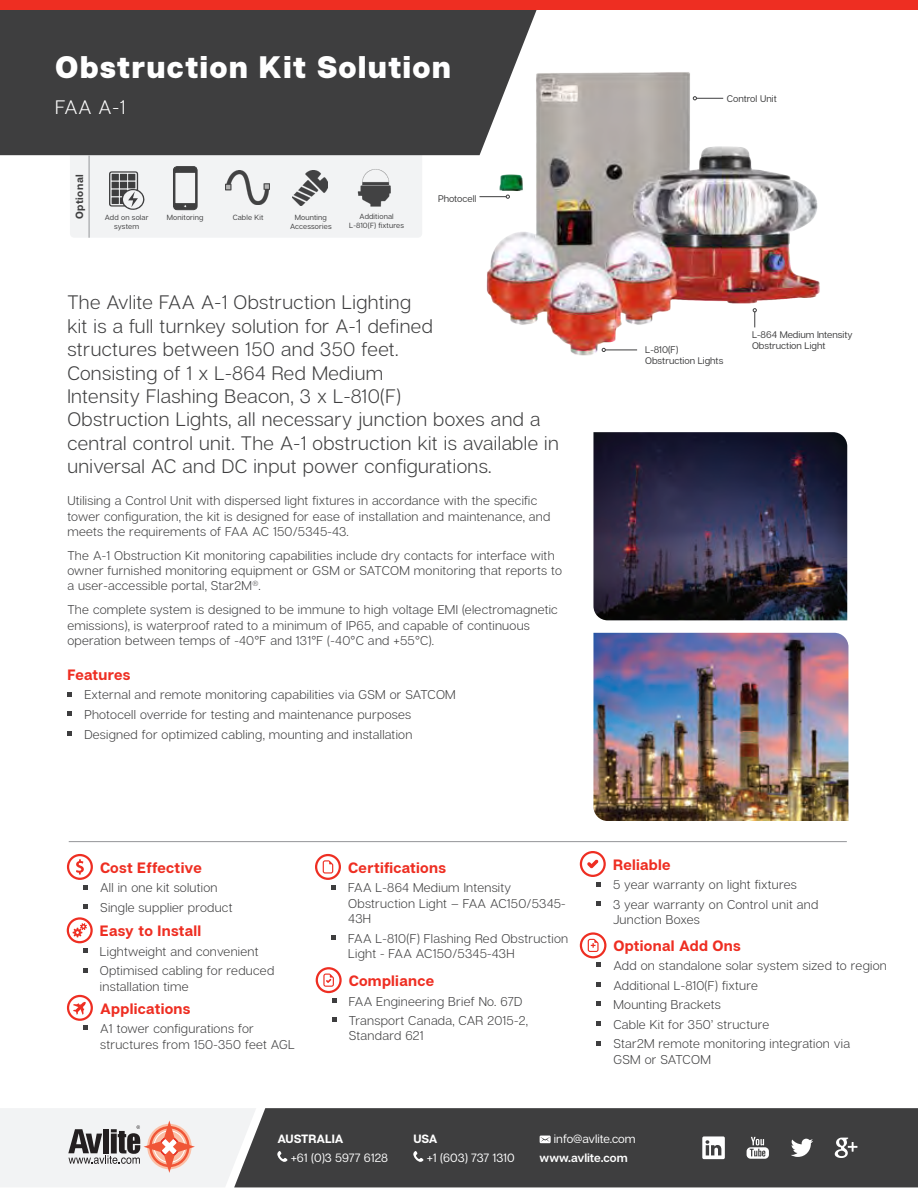
<style>
.page{position:relative;width:918px;height:1188px;background:#fff}
.page>*{position:absolute;margin:0;border:0;box-sizing:border-box;transform-origin:0 0}
.t1{font:800 31.05px "Articulat C Fv 2";letter-spacing:.04em;color:#fff}
.Intro_Paragraph{font:300 19.5px/23.4px "Articulat C Fv 2";letter-spacing:.02em;color:#3e3e3f}
.t2{font:300 19.5px "Articulat C Fv 2";color:#fff}
.Small_Red_Heading_In{font:700 15px "Articulat C Fv 2";letter-spacing:.02em;color:#ee2e22}
.Dot_Points{font:300 12.75px/15.3px "Articulat C Fv 2";letter-spacing:.02em;color:#3e3e3f}
.Body_Copy{font:300 12.75px/15.3px "Articulat C Fv 2";letter-spacing:.02em;color:#3e3e3f}
.t3{font:12px "Articulat C Fv 2 Text";color:#fff}
.t4{font:600 12px "Articulat C Fv 2";color:#fff}
.t5{font:700 12px "Articulat C Fv 2";color:#fff}
.t6{font:700 10.5px "Articulat C Fv 2";letter-spacing:.04em;color:#3e3e3f}
.Caption_8_10{font:9.6px/11.6px "Articulat C Fv 2 Text";color:#3e3e3f}
.Body_Copy-2{font:7.5px/9px "Articulat C Fv 2 Text";letter-spacing:.02em;color:#3e3e3f;text-align:center}
</style>
<div class="page">
<img style="left:434px;top:72px;width:386px;height:284px">
<div style="left:70px;top:137px;width:352px;height:101px;background:#f2f3f4;border-radius:4px"></div>
<hr style="left:89px;top:156px;width:1px;height:82px;background:#939598">
<svg style="left:109px;top:171px;width:36px;height:39px"></svg>
<hr style="left:69px;top:841px;width:778px;height:1px;background:#939598">
<div style="left:256px;top:1108px;width:662px;height:79px;background:#3e3e3f"></div>
<svg style="left:277px;top:1151px;width:11px;height:11px"></svg>
<svg style="left:413px;top:1151px;width:11px;height:11px"></svg>
<svg style="left:540px;top:1136px;width:11px;height:7px"></svg>
<svg style="left:0;top:1108px;width:256px;height:79px"></svg>
<svg style="left:702px;top:1136px;width:23px;height:23px"></svg>
<svg style="left:747px;top:1137px;width:22px;height:22px"></svg>
<svg style="left:791px;top:1139px;width:22px;height:18px"></svg>
<svg style="left:835px;top:1138px;width:22px;height:20px"></svg>
<img style="left:593px;top:633px;width:255px;height:188px">
<img style="left:593px;top:432px;width:254px;height:188px">
<svg style="left:67px;top:692px;width:5px;height:4px"></svg>
<svg style="left:67px;top:711px;width:5px;height:5px"></svg>
<svg style="left:67px;top:731px;width:5px;height:5px"></svg>
<div style="left:0;top:10px;width:537px;height:145px;background:#3e3e3f"></div>
<div style="left:0;top:0;width:918px;height:10px;background:#ee2e22"></div>
<svg style="left:693px;top:96px;width:30px;height:4px"></svg>
<hr style="left:605px;top:350px;width:32px;height:1px;background:#3e3e3f">
<svg style="left:602px;top:348px;width:4px;height:4px"></svg>
<div style="left:580px;top:851px;width:26px;height:26px;border:2px solid #ee2e22;border-radius:50%"></div>
<svg style="left:587px;top:860px;width:11px;height:8px"></svg>
<svg style="left:173px;top:166px;width:24px;height:44px"></svg>
<svg style="left:596px;top:882px;width:5px;height:4px"></svg>
<svg style="left:596px;top:901px;width:5px;height:5px"></svg>
<svg style="left:596px;top:962px;width:5px;height:5px"></svg>
<svg style="left:596px;top:982px;width:5px;height:5px"></svg>
<svg style="left:596px;top:1002px;width:5px;height:4px"></svg>
<svg style="left:596px;top:1021px;width:5px;height:5px"></svg>
<svg style="left:596px;top:1041px;width:5px;height:4px"></svg>
<div style="left:580px;top:932px;width:26px;height:26px;border:2px solid #ee2e22;border-radius:50%"></div>
<svg style="left:588px;top:939px;width:11px;height:13px"></svg>
<svg style="left:479px;top:195px;width:31px;height:4px"></svg>
<img style="left:225px;top:171px;width:45px;height:33px">
<img style="left:292px;top:171px;width:36px;height:35px">
<img style="left:357px;top:169px;width:34px;height:38px">
<svg style="left:753px;top:308px;width:4px;height:19px"></svg>
<svg style="left:83px;top:885px;width:5px;height:4px"></svg>
<svg style="left:83px;top:904px;width:5px;height:5px"></svg>
<div style="left:67px;top:854px;width:26px;height:26px;border:2px solid #ee2e22;border-radius:50%"></div>
<svg style="left:76px;top:859px;width:8px;height:16px"></svg>
<svg style="left:83px;top:948px;width:5px;height:5px"></svg>
<svg style="left:83px;top:968px;width:5px;height:4px"></svg>
<div style="left:67px;top:917px;width:26px;height:26px;border:2px solid #ee2e22;border-radius:50%"></div>
<svg style="left:73px;top:923px;width:14px;height:14px"></svg>
<svg style="left:83px;top:1026px;width:5px;height:4px"></svg>
<div style="left:67px;top:995px;width:26px;height:26px;border:2px solid #ee2e22;border-radius:50%"></div>
<svg style="left:73px;top:1001px;width:13px;height:14px"></svg>
<svg style="left:331px;top:885px;width:5px;height:4px"></svg>
<svg style="left:331px;top:935px;width:5px;height:5px"></svg>
<div style="left:315px;top:854px;width:26px;height:26px;border:2px solid #ee2e22;border-radius:50%"></div>
<svg style="left:323px;top:860px;width:10px;height:14px"></svg>
<svg style="left:332px;top:998px;width:5px;height:5px"></svg>
<svg style="left:332px;top:1018px;width:5px;height:4px"></svg>
<div style="left:316px;top:967px;width:26px;height:26px;border:2px solid #ee2e22;border-radius:50%"></div>
<svg style="left:323px;top:974px;width:11px;height:13px"></svg>
<p class="t1" style="left:55px;top:48px;width:398px">Obstruction Kit Solution</p>
<p class="t2" style="left:55px;top:96px;width:72px">FAA A-1</p>
<p class="t6" style="left:73px;top:219px;width:46px;rotate:-90deg">Optional</p>
<p class="Body_Copy-2" style="left:105px;top:213px;width:45px">Add on solar system</p>
<p class="Body_Copy-2" style="left:167px;top:213px;width:38px">Monitoring</p>
<p class="Body_Copy-2" style="left:233px;top:213px;width:32px">Cable Kit</p>
<p class="Body_Copy-2" style="left:349px;top:212px;width:56px">Additional<br>L-810(F) fixtures</p>
<p class="Body_Copy-2" style="left:290px;top:213px;width:43px">Mounting<br>Accessories</p>
<p class="Caption_8_10" style="left:438px;top:193px;width:40px">Photocell</p>
<p class="Intro_Paragraph" style="left:67px;top:291px;width:493px">The Avlite FAA A-1 Obstruction Lighting<br>kit is a full turnkey solution for A-1 defined<br>structures between 150 and 350 feet.<br>Consisting of 1 x L-864 Red Medium<br>Intensity Flashing Beacon, 3 x L-810(F)<br>Obstruction Lights, all necessary junction boxes and a central control unit. The A-1 obstruction kit is available in universal AC and DC input power configurations.</p>
<p class="Body_Copy" style="left:67px;top:494px;width:485px">Utilising a Control Unit with dispersed light fixtures in accordance with the specific tower configuration, the kit is designed for ease of installation and maintenance, and meets the requirements of FAA AC 150/5345-43.</p>
<p class="Body_Copy" style="left:67px;top:548px;width:496px">The A-1 Obstruction Kit monitoring capabilities include dry contacts for interface with owner furnished monitoring equipment or GSM or SATCOM monitoring that reports to a user-accessible portal, Star2M<sup>®</sup>.</p>
<p class="Body_Copy" style="left:67px;top:602px;width:492px">The complete system is designed to be immune to high voltage EMI (electromagnetic emissions), is waterproof rated to a minimum of IP65, and capable of continuous operation between temps of -40°F and 131°F (-40°C and +55°C).</p>
<p class="Small_Red_Heading_In" style="left:67px;top:665px;width:65px">Features</p>
<p class="Dot_Points" style="left:84px;top:688px;width:373px">External and remote monitoring capabilities via GSM or SATCOM</p>
<p class="Dot_Points" style="left:84px;top:707px;width:328px">Photocell override for testing and maintenance purposes</p>
<p class="Dot_Points" style="left:84px;top:727px;width:330px">Designed for optimized cabling, mounting and installation</p>
<p class="Caption_8_10" style="left:727px;top:93px;width:51px">Control Unit</p>
<p class="Caption_8_10" style="left:645px;top:344px;width:80px">L-810(F)<br>Obstruction Lights</p>
<p class="Caption_8_10" style="left:752px;top:329px;width:102px">L-864 Medium Intensity<br>Obstruction Light</p>
<p class="Small_Red_Heading_In" style="left:100px;top:858px;width:103px">Cost Effective</p>
<p class="Dot_Points" style="left:100px;top:880px;width:119px">All in one kit solution</p>
<p class="Dot_Points" style="left:100px;top:900px;width:134px">Single supplier product</p>
<p class="Small_Red_Heading_In" style="left:100px;top:922px;width:103px">Easy to Install</p>
<p class="Dot_Points" style="left:100px;top:944px;width:160px">Lightweight and convenient</p>
<p class="Dot_Points" style="left:100px;top:963px;width:176px">Optimised cabling for reduced installation time</p>
<p class="Small_Red_Heading_In" style="left:100px;top:999px;width:92px">Applications</p>
<p class="Dot_Points" style="left:100px;top:1021px;width:196px">A1 tower configurations for structures from 150-350 feet AGL</p>
<p class="Small_Red_Heading_In" style="left:348px;top:858px;width:99px">Certifications</p>
<p class="Dot_Points" style="left:348px;top:880px;width:219px">FAA L-864 Medium Intensity<br>Obstruction Light – FAA AC150/5345-<br>43H</p>
<p class="Dot_Points" style="left:348px;top:931px;width:222px">FAA L-810(F) Flashing Red Obstruction<br>Light - FAA AC150/5345-43H</p>
<p class="Small_Red_Heading_In" style="left:349px;top:972px;width:87px">Compliance</p>
<p class="Dot_Points" style="left:349px;top:994px;width:175px">FAA Engineering Brief No. 67D</p>
<p class="Dot_Points" style="left:349px;top:1013px;width:181px">Transport Canada, CAR 2015-2,<br>Standard 621</p>
<p class="Small_Red_Heading_In" style="left:613px;top:856px;width:59px">Reliable</p>
<p class="Dot_Points" style="left:613px;top:878px;width:185px">5 year warranty on light fixtures</p>
<p class="Dot_Points" style="left:613px;top:897px;width:207px">3 year warranty on Control unit and<br>Junction Boxes</p>
<p class="Small_Red_Heading_In" style="left:613px;top:936px;width:129px">Optional Add Ons</p>
<p class="Dot_Points" style="left:613px;top:958px;width:275px">Add on standalone solar system sized to region</p>
<p class="Dot_Points" style="left:613px;top:978px;width:146px">Additional L-810(F) fixture</p>
<p class="Dot_Points" style="left:613px;top:997px;width:109px">Mounting Brackets</p>
<p class="Dot_Points" style="left:613px;top:1017px;width:157px">Cable Kit for 350’ structure</p>
<p class="Dot_Points" style="left:613px;top:1036px;width:238px">Star2M remote monitoring integration via<br>GSM or SATCOM</p>
<p class="t5" style="left:277px;top:1132px;width:68px">AUSTRALIA</p>
<p class="t3" style="left:291px;top:1151px;width:99px">+61 (0)3 5977 6128</p>
<p class="t5" style="left:413px;top:1132px;width:26px">USA</p>
<p class="t3" style="left:427px;top:1151px;width:89px">+1 (603) 737 1310</p>
<p class="t3" style="left:554px;top:1132px;width:83px">info@avlite.com</p>
<p class="t4" style="left:540px;top:1150px;width:90px">www.avlite.com</p>
</div>
